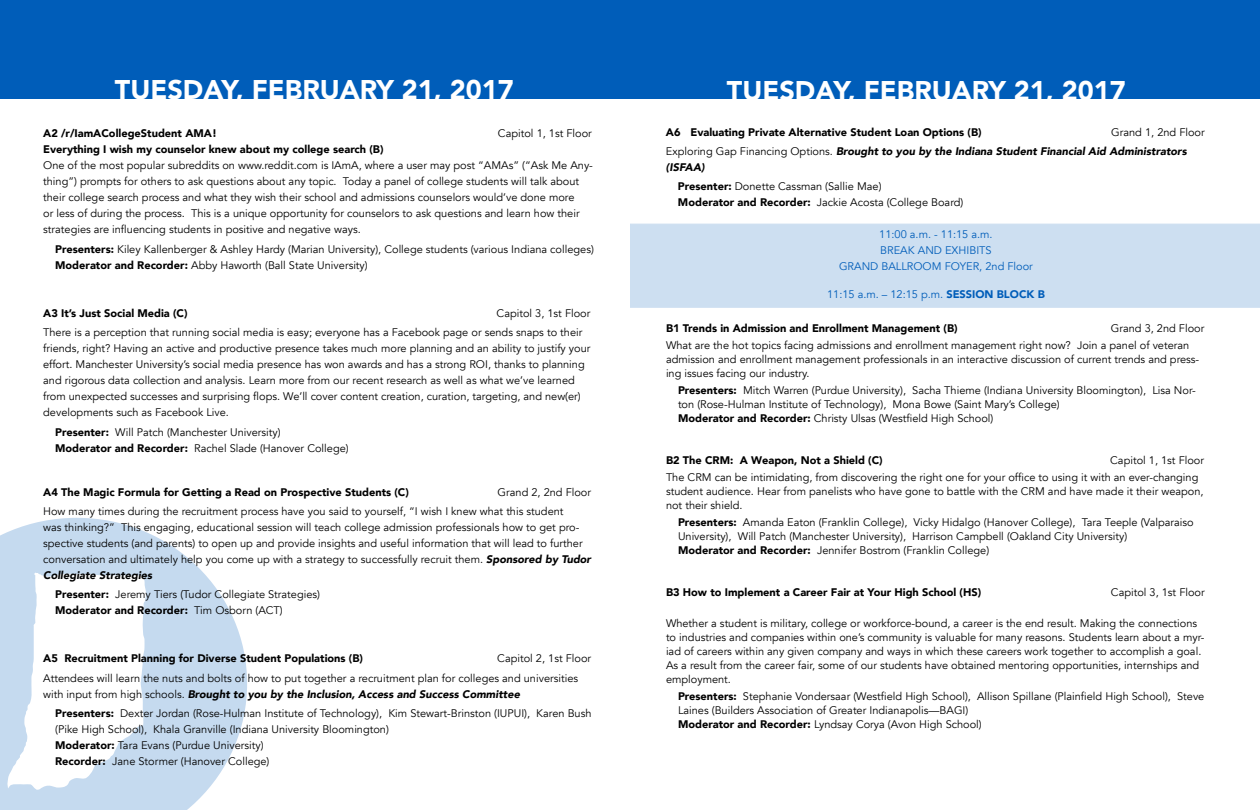
<style>
.page{position:relative;width:1260px;height:810px;background:#fff}
.page>*{position:absolute;margin:0;border:0;box-sizing:border-box;transform-origin:0 0}
.t1{font:900 27px "Avenir";color:#fff}
.t2{font:11px/16px "Avenir";color:#000}
.t3{font:900 11px "Avenir";color:#000}
.t4{font:italic 900 11px/19px "Avenir";color:#000}
.t5{font:11px/16px "Avenir";color:#005db9;text-align:center}
.s1{font-weight:900}
.s2{font-weight:400;font-style:normal}
.s3{font-weight:900;font-style:italic}
</style>
<div class="page">
<svg style="left:0;top:518px;width:247px;height:292px;fill:#c5daef"></svg>
<svg style="left:8px;top:538px;width:139px;height:255px"></svg>
<div style="left:630px;top:224px;width:630px;height:84px;background:#cddff1"></div>
<div style="left:0;top:0;width:1260px;height:99px;background:#005db9"></div>
<h1 class="t1" style="left:115px;top:66px;width:400px">TUESDAY, FEBRUARY 21, 2017</h1>
<h1 class="t1" style="left:727px;top:67px;width:400px">TUESDAY, FEBRUARY 21, 2017</h1>
<p class="t3" style="left:43px;top:123px;width:175px">A2 /r/IamACollegeStudent AMA!</p>
<p class="t2" style="left:498px;top:125px;width:95px">Capitol 1, 1st Floor</p>
<p class="t3" style="left:43px;top:139px;width:342px">Everything I wish my counselor knew about my college search (B)</p>
<p class="t2" style="left:43px;top:157px;width:551px">One of the most popular subreddits on www.reddit.com is IAmA, where a user may post “AMAs” (“Ask Me Any&shy;thing”) prompts for others to ask questions about any topic. Today a panel of college students will talk about their college search process and what they wish their school and admissions counselors would’ve done more<br>or less of during the process. This is a unique opportunity for counselors to ask questions and learn how their strategies are influencing students in positive and negative ways.</p>
<p class="t2" style="left:55px;top:241px;width:540px"><span class="s1">Presenters:</span> Kiley Kallenberger &amp; Ashley Hardy (Marian University), College students (various Indiana colleges)<br><span class="s1">Moderator and Recorder:</span> Abby Haworth (Ball State University)</p>
<p class="t3" style="left:43px;top:303px;width:146px">A3 It’s Just Social Media (C)</p>
<p class="t3" style="left:666px;top:123px;width:317px">A6 Evaluating Private Alternative Student Loan Options (B)</p>
<p class="t4" style="left:666px;top:122px;width:540px;text-indent:445px"><span class="s2">Grand 1, 2nd Floor<br>Exploring Gap Financing Options.</span> Brought to you by the Indiana Student Financial Aid Administrators</p>
<p class="t2" style="left:678px;top:158px;width:205px;line-height:19px;text-indent:-12px"><span class="s3">(ISFAA)<br></span><span class="s1">Presenter:</span> Donette Cassman (Sallie Mae)</p>
<p class="t2" style="left:678px;top:194px;width:287px"><span class="s1">Moderator and Recorder:</span> Jackie Acosta (College Board)</p>
<p class="t5" style="left:839px;top:226px;width:195px">11:00 a.m. - 11:15 a.m.<br>BREAK AND EXHIBITS<br>GRAND BALLROOM FOYER, 2nd Floor</p>
<p class="t5" style="left:827px;top:286px;width:219px">11:15 a.m. – 12:15 p.m. <span class="s1">SESSION BLOCK B</span></p>
<p class="t3" style="left:666px;top:319px;width:293px">B1 Trends in Admission and Enrollment Management (B)</p>
<p class="t2" style="left:43px;top:304px;width:549px;line-height:19px;text-indent:453px">Capitol 3, 1st Floor<br>There is a perception that running social media is easy; everyone has a Facebook page or sends snaps to their</p>
<p class="t2" style="left:43px;top:340px;width:549px">friends, right? Having an active and productive presence takes much more planning and an ability to justify your effort. Manchester University’s social media presence has won awards and has a strong ROI, thanks to planning and rigorous data collection and analysis. Learn more from our recent research as well as what we’ve learned from unexpected successes and surprising flops. We’ll cover content creation, curation, targeting, and new(er) developments such as Facebook Live.</p>
<p class="t2" style="left:55px;top:424px;width:295px"><span class="s1">Presenter:</span> Will Patch (Manchester University)<br><span class="s1">Moderator and Recorder:</span> Rachel Slade (Hanover College)</p>
<p class="t3" style="left:43px;top:482px;width:367px">A4 The Magic Formula for Getting a Read on Prospective Students (C)</p>
<p class="t2" style="left:666px;top:320px;width:540px;line-height:17px;text-indent:445px">Grand 3, 2nd Floor<br>What are the hot topics facing admissions and enrollment management right now? Join a panel of veteran</p>
<p class="t2" style="left:666px;top:352px;width:535px;line-height:14px">admission and enrollment management professionals in an interactive discussion of current trends and press&shy;ing issues facing our industry.</p>
<p class="t2" style="left:678px;top:383px;width:519px;line-height:14px"><span class="s1">Presenters:</span> Mitch Warren (Purdue University), Sacha Thieme (Indiana University Bloomington), Lisa Nor&shy;ton (Rose-Hulman Institute of Technology), Mona Bowe (Saint Mary’s College)<br><span class="s1">Moderator and Recorder:</span> Christy Ulsas (Westfield High School)</p>
<p class="t3" style="left:666px;top:451px;width:218px">B2 The CRM: A Weapon, Not a Shield (C)</p>
<p class="t2" style="left:666px;top:452px;width:540px;line-height:17px;text-indent:444px">Capitol 1, 1st Floor<br>The CRM can be intimidating, from discovering the right one for your office to using it with an ever-changing</p>
<p class="t2" style="left:666px;top:484px;width:539px;line-height:14px">student audience. Hear from panelists who have gone to battle with the CRM and have made it their weapon, not their shield.</p>
<p class="t2" style="left:678px;top:515px;width:517px;line-height:14px"><span class="s1">Presenters:</span> Amanda Eaton (Franklin College), Vicky Hidalgo (Hanover College), Tara Teeple (Valparaiso<br>University), Will Patch (Manchester University), Harrison Campbell (Oakland City University)<br><span class="s1">Moderator and Recorder:</span> Jennifer Bostrom (Franklin College)</p>
<p class="t3" style="left:666px;top:583px;width:317px">B3 How to Implement a Career Fair at Your High School (HS)</p>
<p class="t2" style="left:1111px;top:584px;width:95px">Capitol 3, 1st Floor</p>
<p class="t2" style="left:666px;top:616px;width:540px;line-height:14px">Whether a student is military, college or workforce-bound, a career is the end result. Making the connections to industries and companies within one’s community is valuable for many reasons. Students learn about a myr&shy;iad of careers within any given company and ways in which these careers work together to accomplish a goal.<br>As a result from the career fair, some of our students have obtained mentoring opportunities, internships and employment.</p>
<p class="t2" style="left:678px;top:689px;width:528px;line-height:14px"><span class="s1">Presenters:</span> Stephanie Vondersaar (Westfield High School), Allison Spillane (Plainfield High School), Steve<br>Laines (Builders Association of Greater Indianapolis—BAGI)<br><span class="s1">Moderator and Recorder:</span> Lyndsay Corya (Avon High School)</p>
<p class="t2" style="left:43px;top:483px;width:549px;line-height:19px;text-indent:454px">Grand 2, 2nd Floor<br>How many times during the recruitment process have you said to yourself, “I wish I knew what this student</p>
<p class="t2" style="left:43px;top:519px;width:549px">was thinking?” This engaging, educational session will teach college admission professionals how to get pro&shy;spective students (and parents) to open up and provide insights and useful information that will lead to further conversation and ultimately help you come up with a strategy to successfully recruit them. <span class="s3">Sponsored by Tudor Collegiate Strategies</span></p>
<p class="t2" style="left:55px;top:586px;width:266px"><span class="s1">Presenter:</span> Jeremy Tiers (Tudor Collegiate Strategies)<br><span class="s1">Moderator and Recorder:</span> Tim Osborn (ACT)</p>
<p class="t3" style="left:43px;top:648px;width:321px">A5 Recruitment Planning for Diverse Student Populations (B)</p>
<p class="t2" style="left:43px;top:648px;width:549px;line-height:20px;text-indent:454px">Capitol 2, 1st Floor<br>Attendees will learn the nuts and bolts of how to put together a recruitment plan for colleges and universities</p>
<p class="t2" style="left:55px;top:685px;width:538px;line-height:19px;text-indent:-12px">with input from high schools. <span class="s3">Brought to you by the Inclusion, Access and Success Committee<br></span><span class="s1">Presenters:</span> Dexter Jordan (Rose-Hulman Institute of Technology), Kim Stewart-Brinston (IUPUI), Karen Bush</p>
<p class="t2" style="left:55px;top:721px;width:335px">(Pike High School), Khala Granville (Indiana University Bloomington)<br><span class="s1">Moderator:</span> Tara Evans (Purdue University)<br><span class="s1">Recorder:</span> Jane Stormer (Hanover College)</p>
</div>
